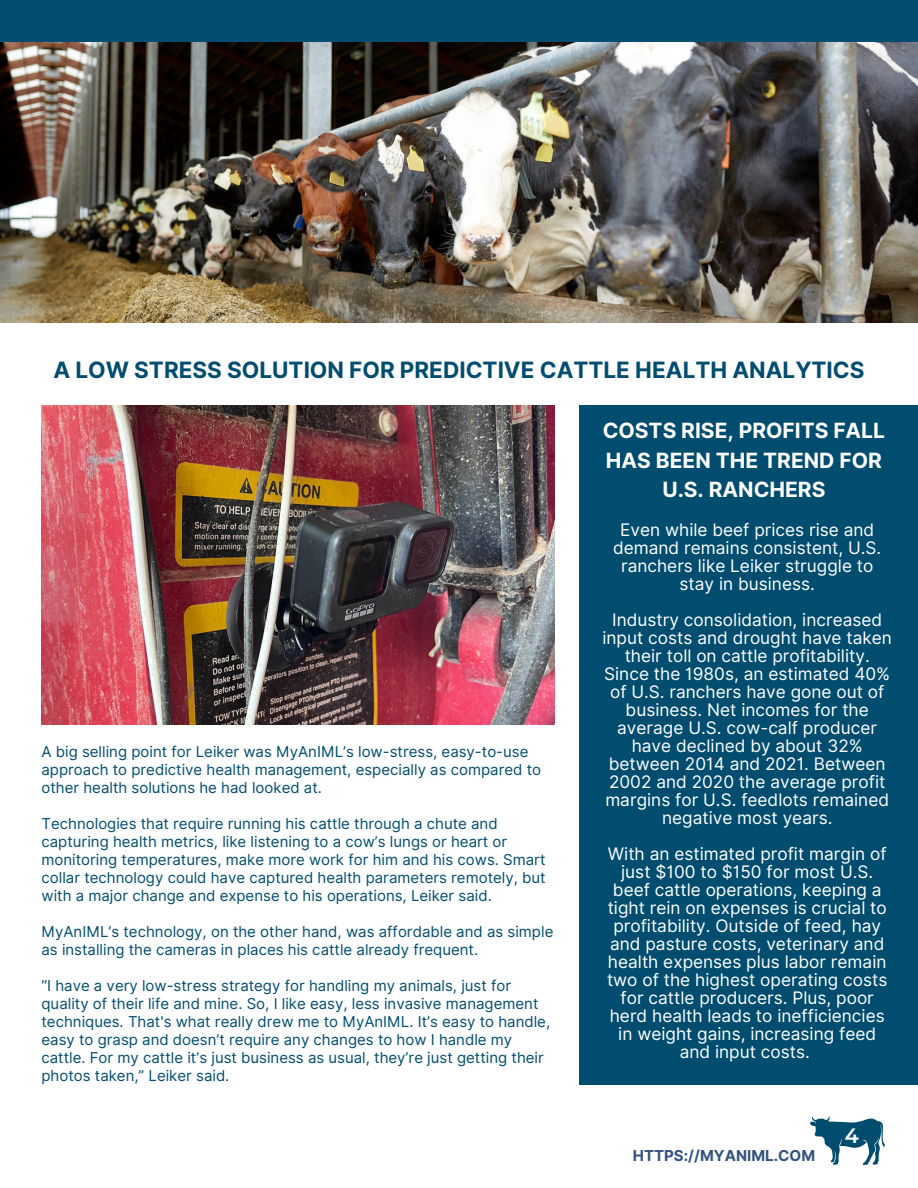
<style>
.page{position:relative;width:918px;height:1188px;background:#fff}
.page>*{position:absolute;margin:0;border:0;box-sizing:border-box;transform-origin:0 0}
.t1{font:700 22.5px "Inter";color:#004d70}
.t2{font:700 21px/29.2px "Inter";color:#fff;text-align:center}
.t3{font:600 20.7px "Montserrat";color:#fff}
.t4{font:17.25px/18px "Inter";color:#fff;text-align:center}
.t5{font:15px/18px "Inter";color:#004d70}
.t6{font:700 15px "Inter";color:#325280}
</style>
<div class="page">
<div style="left:0;top:0;width:918px;height:46px;background:#004d70"></div>
<svg style="left:810px;top:1116px;width:75px;height:49px"></svg>
<div style="left:580px;top:405px;width:338px;height:680px;background:#004d70"></div>
<img style="left:0;top:43px;width:918px;height:280px">
<img style="left:41px;top:405px;width:513px;height:320px">
<p class="t1" style="left:53px;top:357px;width:813px">A LOW STRESS SOLUTION FOR PREDICTIVE CATTLE HEALTH ANALYTICS</p>
<p class="t5" style="left:41px;top:742px;width:501px">A big selling point for Leiker was MyAnIML’s low-stress, easy-to-use approach to predictive health management, especially as compared to other health solutions he had looked at.</p>
<p class="t5" style="left:41px;top:814px;width:506px">Technologies that require running his cattle through a chute and capturing health metrics, like listening to a cow’s lungs or heart or monitoring temperatures, make more work for him and his cows. Smart collar technology could have captured health parameters remotely, but with a major change and expense to his operations, Leiker said.</p>
<p class="t5" style="left:41px;top:922px;width:513px">MyAnIML’s technology, on the other hand, was affordable and as simple as installing the cameras in places his cattle already frequent.</p>
<p class="t5" style="left:41px;top:976px;width:510px">“I have a very low-stress strategy for handling my animals, just for quality of their life and mine. So, I like easy, less invasive management techniques. That's what really drew me to MyAnIML. It’s easy to handle, easy to grasp and doesn’t require any changes to how I handle my cattle. For my cattle it’s just business as usual, they’re just getting their photos taken,” Leiker said.</p>
<p class="t2" style="left:603px;top:416px;width:284px">COSTS RISE, PROFITS FALL<br>HAS BEEN THE TREND FOR<br>U.S. RANCHERS</p>
<p class="t4" style="left:613px;top:521px;width:270px">Even while beef prices rise and demand remains consistent, U.S. ranchers like Leiker struggle to stay in business.</p>
<p class="t4" style="left:602px;top:611px;width:291px">Industry consolidation, increased input costs and drought have taken their toll on cattle profitability.<br>Since the 1980s, an estimated 40% of U.S. ranchers have gone out of business. Net incomes for the average U.S. cow-calf producer have declined by about 32% between 2014 and 2021. Between<br>2002 and 2020 the average profit margins for U.S. feedlots remained negative most years.</p>
<p class="t4" style="left:607px;top:845px;width:282px">With an estimated profit margin of just $100 to $150 for most U.S. beef cattle operations, keeping a tight rein on expenses is crucial to profitability. Outside of feed, hay and pasture costs, veterinary and health expenses plus labor remain two of the highest operating costs for cattle producers. Plus, poor herd health leads to inefficiencies in weight gains, increasing feed and input costs.</p>
<p class="t6" style="left:633px;top:1147px;width:184px">HTTPS://MYANIML.COM</p>
<p class="t3" style="left:845px;top:1123px;width:16px">4</p>
</div>
